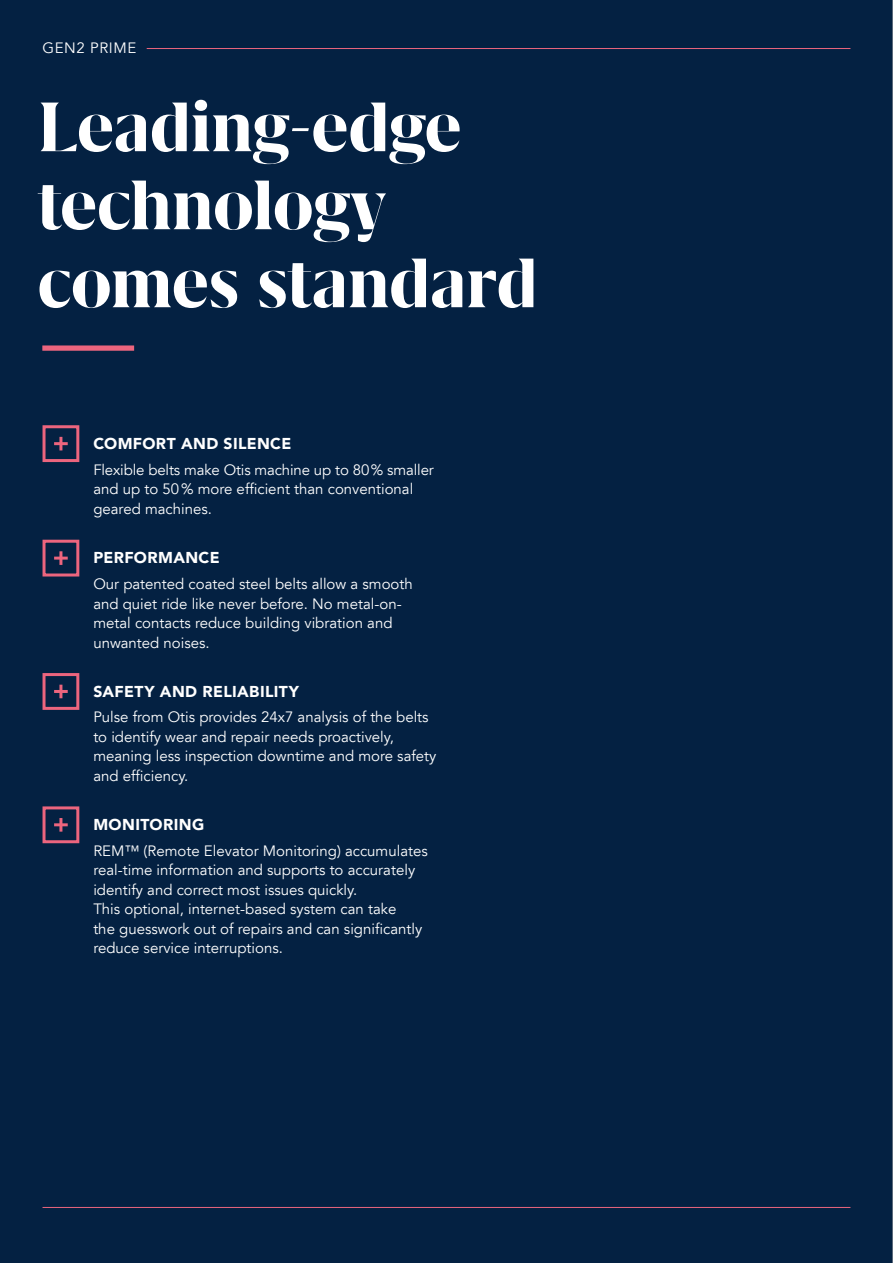
<style>
.page{position:relative;width:893px;height:1263px;background:#042142}
.page>*{position:absolute;margin:0;border:0;box-sizing:border-box;transform-origin:0 0}
.t1{font:700 81px/78px "Grifo L";letter-spacing:-.005em;color:#fff}
.t2{font:900 15.75px "Avenir LT";letter-spacing:.025em;color:#fff}
.t3{font:15px/19.5px "Avenir LT";color:#fff}
.t4{font:15px "Avenir LT";letter-spacing:.04em;color:#fff}
</style>
<div class="page">
<svg style="left:59px;top:437px;width:3px;height:13px"></svg>
<hr style="left:54px;top:442px;width:14px;height:3px;background:#ec657e">
<div style="left:43px;top:425px;width:36px;height:37px;border:3px solid #ec657e"></div>
<hr style="left:59px;top:551px;width:3px;height:14px;background:#ec657e">
<hr style="left:54px;top:557px;width:14px;height:3px;background:#ec657e">
<div style="left:43px;top:540px;width:36px;height:36px;border:3px solid #ec657e"></div>
<svg style="left:59px;top:685px;width:3px;height:13px"></svg>
<hr style="left:54px;top:690px;width:14px;height:3px;background:#ec657e">
<div style="left:43px;top:673px;width:36px;height:37px;border:3px solid #ec657e"></div>
<hr style="left:59px;top:818px;width:3px;height:14px;background:#ec657e">
<hr style="left:54px;top:823px;width:14px;height:3px;background:#ec657e">
<div style="left:43px;top:806px;width:36px;height:37px;border:3px solid #ec657e"></div>
<svg style="left:42px;top:345px;width:93px;height:6px"></svg>
<hr style="left:43px;top:1207px;width:807px;height:1px;background:#ec657e">
<hr style="left:147px;top:48px;width:703px;height:1px;background:#ec657e">
<hr style="left:892px;top:0;width:1px;height:1263px;background:#b3b2b2">
<p class="t4" style="left:43px;top:39px;width:95px">GEN2 PRIME</p>
<h1 class="t1" style="left:38px;top:88px;width:501px">Leading-edge technology comes standard</h1>
<p class="t2" style="left:93px;top:434px;width:199px">COMFORT AND SILENCE</p>
<p class="t3" style="left:93px;top:460px;width:342px">Flexible belts make Otis machine up to 80% smaller and up to 50% more efficient than conventional geared machines.</p>
<p class="t2" style="left:93px;top:548px;width:128px">PERFORMANCE</p>
<p class="t3" style="left:93px;top:574px;width:321px">Our patented coated steel belts allow a smooth and quiet ride like never before. No metal-on&shy;metal contacts reduce building vibration and unwanted noises.</p>
<p class="t2" style="left:93px;top:681px;width:207px">SAFETY AND RELIABILITY</p>
<p class="t3" style="left:93px;top:708px;width:345px">Pulse from Otis provides 24x7 analysis of the belts to identify wear and repair needs proactively, meaning less inspection downtime and more safety and efficiency.</p>
<p class="t2" style="left:93px;top:815px;width:113px">MONITORING</p>
<p class="t3" style="left:93px;top:841px;width:336px">REM™ (Remote Elevator Monitoring) accumulates real-time information and supports to accurately identify and correct most issues quickly.<br>This optional, internet-based system can take<br>the guesswork out of repairs and can significantly reduce service interruptions.</p>
</div>
